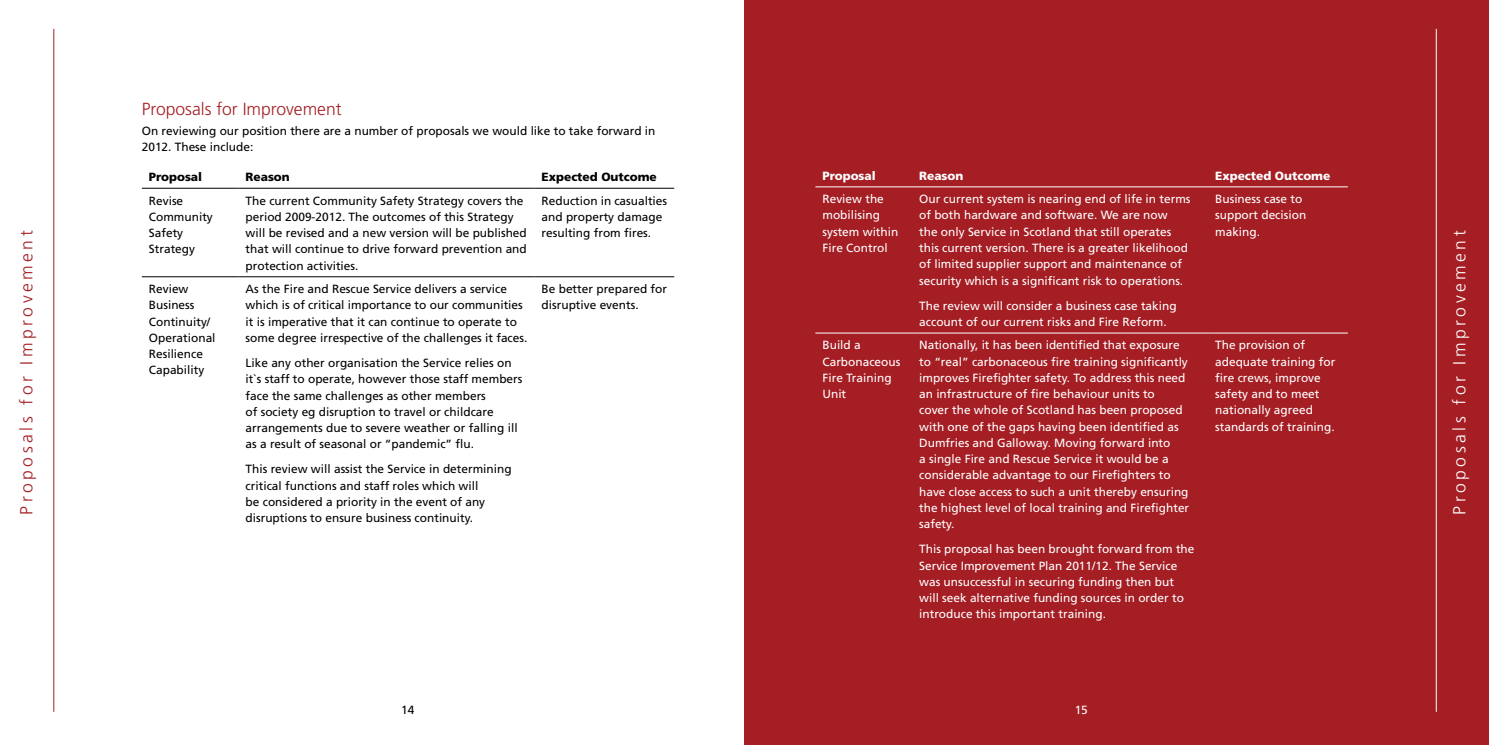
<style>
.page{position:relative;width:1489px;height:745px;background:#fff}
.page>*{position:absolute;margin:0;border:0;box-sizing:border-box;transform-origin:0 0}
.t1{font:300 17.5px "Frutiger";color:#a41e24}
.t2{font:300 17.5px "Frutiger";letter-spacing:.2em;color:#a41e24}
.t3{font:300 17.5px "Frutiger";letter-spacing:.2em;color:#fff}
.t4{font:11.88px/16.2px "Frutiger";color:#fff}
.t5{font:11.88px/16.2px "Frutiger";color:#000}
.t6{font:900 11.88px "Frutiger";color:#000}
.t7{font:900 11.88px "Frutiger";color:#fff}
</style>
<div class="page">
<div style="left:744px;top:0;width:744px;height:744px;background:#a41e24"></div>
<hr style="left:1435px;top:29px;width:1px;height:682px;background:#fff">
<hr style="left:53px;top:29px;width:1px;height:682px;background:#a41e24">
<hr style="left:142px;top:188px;width:96px;height:1px;background:#000">
<hr style="left:238px;top:188px;width:296px;height:1px;background:#000">
<hr style="left:534px;top:188px;width:140px;height:1px;background:#000">
<hr style="left:142px;top:276px;width:96px;height:1px;background:#000">
<hr style="left:238px;top:276px;width:296px;height:1px;background:#000">
<hr style="left:534px;top:276px;width:140px;height:1px;background:#000">
<hr style="left:815px;top:332px;width:97px;height:1px;background:#fff">
<hr style="left:912px;top:332px;width:295px;height:1px;background:#fff">
<hr style="left:1207px;top:332px;width:140px;height:1px;background:#fff">
<hr style="left:815px;top:186px;width:97px;height:1px;background:#fff">
<hr style="left:912px;top:186px;width:295px;height:1px;background:#fff">
<hr style="left:1207px;top:186px;width:140px;height:1px;background:#fff">
<h1 class="t2" style="left:16px;top:514px;width:285px;rotate:-90deg">Proposals for Improvement</h1>
<h1 class="t1" style="left:142px;top:99px;width:201px">Proposals for Improvement</h1>
<p class="t5" style="left:142px;top:122px;width:515px">On reviewing our position there are a number of proposals we would like to take forward in<br>2012. These include:</p>
<p class="t6" style="left:149px;top:170px;width:55px">Proposal</p>
<p class="t6" style="left:245px;top:170px;width:46px">Reason</p>
<p class="t6" style="left:541px;top:170px;width:117px">Expected Outcome</p>
<p class="t5" style="left:149px;top:192px;width:65px">Revise<br>Community<br>Safety<br>Strategy</p>
<p class="t5" style="left:245px;top:192px;width:283px">The current Community Safety Strategy covers the period 2009-2012. The outcomes of this Strategy will be revised and a new version will be published that will continue to drive forward prevention and protection activities.</p>
<p class="t5" style="left:541px;top:192px;width:127px">Reduction in casualties and property damage resulting from fires.</p>
<p class="t5" style="left:149px;top:280px;width:68px">Review<br>Business<br>Continuity/<br>Operational<br>Resilience<br>Capability</p>
<p class="t5" style="left:245px;top:280px;width:283px">As the Fire and Rescue Service delivers a service which is of critical importance to our communities it is imperative that it can continue to operate to some degree irrespective of the challenges it faces.</p>
<p class="t5" style="left:541px;top:280px;width:127px">Be better prepared for disruptive events.</p>
<p class="t5" style="left:245px;top:354px;width:278px">Like any other organisation the Service relies on it`s staff to operate, however those staff members face the same challenges as other members<br>of society eg disruption to travel or childcare arrangements due to severe weather or falling ill as a result of seasonal or “pandemic” flu.</p>
<p class="t5" style="left:245px;top:460px;width:267px">This review will assist the Service in determining critical functions and staff roles which will<br>be considered a priority in the event of any disruptions to ensure business continuity.</p>
<p class="t7" style="left:822px;top:168px;width:55px">Proposal</p>
<p class="t7" style="left:919px;top:168px;width:46px">Reason</p>
<p class="t7" style="left:1215px;top:168px;width:117px">Expected Outcome</p>
<p class="t4" style="left:822px;top:191px;width:77px">Review the mobilising system within<br>Fire Control</p>
<p class="t4" style="left:919px;top:191px;width:273px">Our current system is nearing end of life in terms of both hardware and software. We are now<br>the only Service in Scotland that still operates this current version. There is a greater likelihood of limited supplier support and maintenance of security which is a significant risk to operations.</p>
<p class="t4" style="left:919px;top:297px;width:259px">The review will consider a business case taking account of our current risks and Fire Reform.</p>
<p class="t4" style="left:1215px;top:191px;width:93px">Business case to support decision making.</p>
<p class="t4" style="left:822px;top:337px;width:79px">Build a<br>Carbonaceous<br>Fire Training<br>Unit</p>
<p class="t4" style="left:919px;top:337px;width:271px">Nationally, it has been identified that exposure to “real” carbonaceous fire training significantly improves Firefighter safety. To address this need an infrastructure of fire behaviour units to<br>cover the whole of Scotland has been proposed with one of the gaps having been identified as Dumfries and Galloway. Moving forward into<br>a single Fire and Rescue Service it would be a considerable advantage to our Firefighters to have close access to such a unit thereby ensuring the highest level of local training and Firefighter safety.</p>
<p class="t4" style="left:919px;top:540px;width:277px">This proposal has been brought forward from the Service Improvement Plan 2011/12. The Service was unsuccessful in securing funding then but will seek alternative funding sources in order to introduce this important training.</p>
<p class="t4" style="left:1215px;top:336px;width:122px">The provision of adequate training for fire crews, improve safety and to meet nationally agreed standards of training.</p>
<p class="t5" style="left:401px;top:701px;width:15px">14</p>
<p class="t4" style="left:1074px;top:701px;width:15px">15</p>
<h1 class="t3" style="left:1449px;top:514px;width:285px;rotate:-90deg">Proposals for Improvement</h1>
</div>
